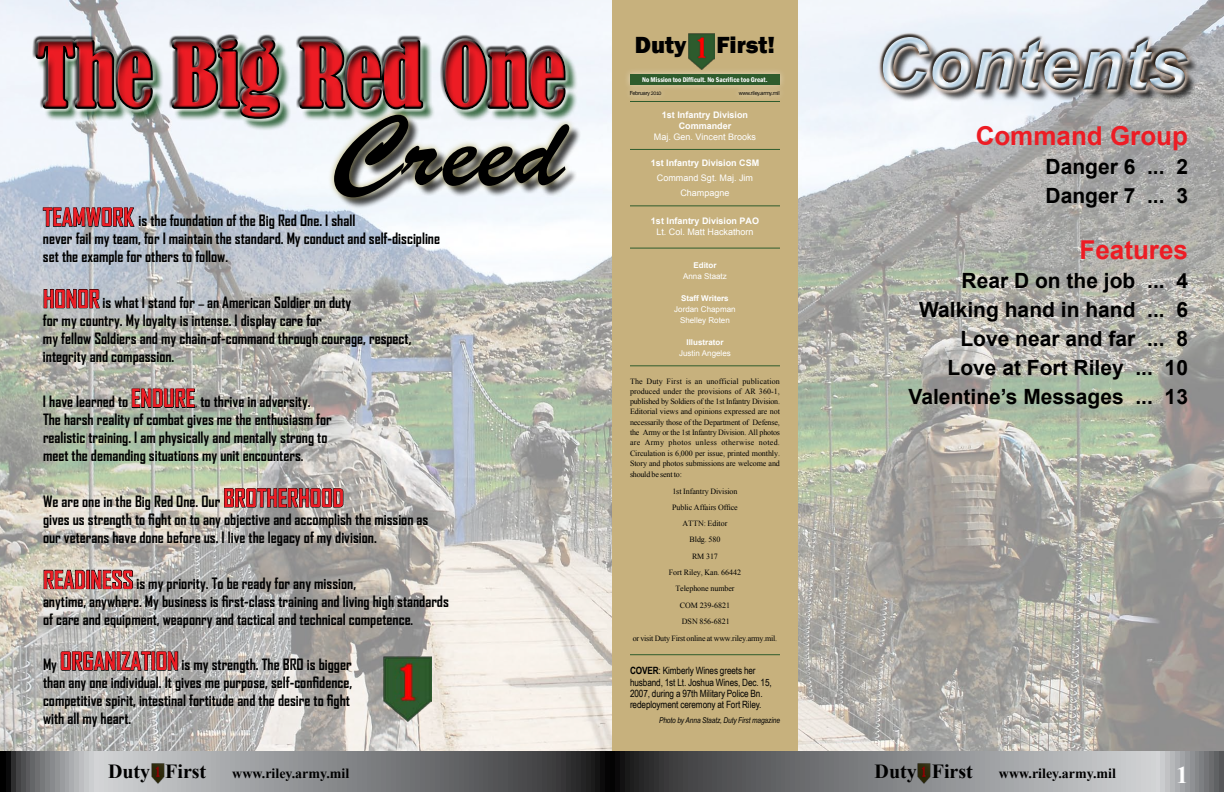
<style>
.page{position:relative;width:1224px;height:792px;background:#fff}
.page>*{position:absolute;margin:0;border:0;box-sizing:border-box;transform-origin:0 0}
.t1{font:100px "Brush Script Std";color:#000}
.t2{font:condensed 83px "Bernard";color:#ed1c24}
.t3{font:italic 700 72px "Arial";color:#fff}
.t4{font:700 26px "Arial";color:#ed1c24}
.t5{font:800 24px "Franklin Gothic";color:#000}
.t6{font:700 24px "Times New Roman";color:#fff}
.t7{font:700 21px/29px "Arial";color:#000}
.t8{font:700 20px "Times New Roman";color:#000}
.t9{font:700 15px/18px "Agency FB";color:#000}
.t10{font:700 14px "Times New Roman";color:#000}
.t11{font:10px/11.4px "Arial Narrow";letter-spacing:-.01em;color:#000}
.t12{font:700 9px/11px "Arial";color:#fff;text-align:center}
.t13{font:9px/15px "Arial";color:#fff;text-align:center}
.t14{font:8px/10.3px "Times New Roman";letter-spacing:-.005em;color:#000;text-align:justify}
.t15{font:8px "Times New Roman";letter-spacing:-.025em;color:#000}
.t16{font:8px/11px "Arial";color:#fff;text-align:center}
.t17{font:italic 8px "Arial Narrow";letter-spacing:-.01em;color:#000}
.t18{font:700 8px "Arial";color:#fff}
.t19{font:600 condensed 7px "Franklin Gothic";color:#fff}
.t20{font:6px "Franklin Gothic";letter-spacing:-.05em;color:#000}
.s1{font-size:24px;color:#ed1c24}
.s2{font-size:14px}
.s3{font-size:10px}
.s4{font-weight:400;font-size:14px}
.s5{font-size:5px}
.s6{font-weight:700}
</style>
<div class="page">
<img style="left:0;top:0;width:1224px;height:752px">
<div style="left:612px;top:0;width:186px;height:792px;background:#c7b17d"></div>
<svg style="left:612px;top:752px;width:612px;height:40px;background:#808183"></svg>
<svg style="left:0;top:752px;width:612px;height:40px;background:#7b7c7e"></svg>
<div style="left:37px;top:39px;width:665px;height:134px;background:#003f0b;opacity:.75"></div>
<div style="left:29px;top:31px;width:668px;height:136px;background:#fff;opacity:.75"></div>
<div style="left:5px;top:11px;width:667px;height:135px;background:#000;opacity:.75"></div>
<div style="left:335px;top:116px;width:396px;height:131px;background:#000;opacity:.75"></div>
<div style="left:327px;top:108px;width:398px;height:134px;background:#afa152;opacity:.75"></div>
<svg style="left:43px;top:207px;width:92px;height:20px;background:#6e767f"></svg>
<svg style="left:44px;top:289px;width:56px;height:19px"></svg>
<svg style="left:132px;top:389px;width:63px;height:19px"></svg>
<svg style="left:224px;top:488px;width:119px;height:20px;background:#716f6c"></svg>
<svg style="left:44px;top:570px;width:41px;height:19px"></svg>
<div style="left:87px;top:570px;width:3px;height:19px;border:1px solid #000"></div>
<svg style="left:91px;top:570px;width:42px;height:19px"></svg>
<svg style="left:61px;top:651px;width:117px;height:20px;background:#717170"></svg>
<div style="left:884px;top:38px;width:340px;height:114px;background:#000;opacity:.75"></div>
<svg style="left:876px;top:125px;width:348px;height:22px"></svg>
<div style="left:819px;top:9px;width:405px;height:116px;background:#000;opacity:.75"></div>
<img style="left:910px;top:761px;width:29px;height:23px">
<img style="left:143px;top:761px;width:29px;height:24px">
<div style="left:623px;top:67px;width:167px;height:29px;background:#fff;opacity:.43"></div>
<div style="left:630px;top:74px;width:150px;height:11px;background:#2e5c2d"></div>
<div style="left:624px;top:85px;width:57px;height:24px;background:#fff;opacity:.75"></div>
<div style="left:732px;top:84px;width:65px;height:25px;background:#fff;opacity:.75"></div>
<hr style="left:630px;top:101px;width:150px;height:1px;background:#2e5c2d">
<hr style="left:630px;top:149px;width:150px;height:1px;background:#2e5c2d">
<hr style="left:630px;top:206px;width:150px;height:1px;background:#2e5c2d">
<hr style="left:630px;top:248px;width:150px;height:1px;background:#2e5c2d">
<hr style="left:630px;top:366px;width:150px;height:1px;background:#2e5c2d">
<hr style="left:630px;top:654px;width:150px;height:1px;background:#2e5c2d">
<img style="left:384px;top:656px;width:47px;height:66px">
<img style="left:688px;top:33px;width:27px;height:37px">
<h2 class="t2" style="left:36px;top:27px;width:531px">The Big Red One</h2>
<h1 class="t1" style="left:335px;top:96px;width:231px">Creed</h1>
<p class="t9" style="left:43px;top:211px;width:399px"><span class="s1">TEAMWORK</span> is the foundation of the Big Red One. I shall<br>never fail my team, for I maintain the standard. My conduct and self-discipline set the example for others to follow<span class="s2">.</span></p>
<p class="t9" style="left:43px;top:293px;width:370px"><span class="s1">HONOR</span> is what I stand for <span class="s3">—</span> an American Soldier on duty<br>for my country. My loyalty is intense. I display care for<br>my fellow Soldiers and my chain-of-command through courage, respect, integrity and compassion.</p>
<p class="t9" style="left:43px;top:392px;width:290px">I have learned to <span class="s1">ENDURE</span><span class="s4">,</span> to thrive in adversity.<br>The harsh reality of combat gives me the enthusiasm for realistic training. I am physically and mentally strong to meet the demanding situations my unit encounters<span class="s2">.</span></p>
<p class="t9" style="left:43px;top:492px;width:387px">We are one in the Big Red One. Our <span class="s1">BROTHERHOOD<br></span>gives us strength to fight on to any objective and accomplish the mission as our veterans have done before us. I live the legacy of my division.</p>
<p class="t9" style="left:43px;top:574px;width:407px"><span class="s1">READINESS</span> is my priority. To be ready for any mission,<br>anytime, anywhere. My business is first-class training and living high standards of care and equipment, weaponry and tactical and technical competence<span class="s2">.</span></p>
<p class="t9" style="left:43px;top:655px;width:311px">My <span class="s1">ORGANIZATION</span> is my strength. The BRO is bigger than any one individual. It gives me purpose, self-confidence, competitive spirit, intestinal fortitude and the desire to fight with all my heart.</p>
<h3 class="t5" style="left:635px;top:30px;width:53px">Duty</h3>
<h3 class="t5" style="left:716px;top:30px;width:60px">First!</h3>
<p class="t19" style="left:642px;top:75px;width:127px">No Mission too Difficult. No Sacrifice too Great.</p>
<p class="t20" style="left:630px;top:90px;width:33px">February <span class="s5">2010</span></p>
<p class="t20" style="left:739px;top:89px;width:42px">www.riley.army.mil</p>
<p class="t12" style="left:662px;top:109px;width:88px">1st Infantry Division<br>Commander</p>
<p class="t13" style="left:654px;top:129px;width:104px">Maj. Gen. Vincent Brooks</p>
<p class="t12" style="left:651px;top:157px;width:110px">1st Infantry Division CSM</p>
<p class="t13" style="left:657px;top:170px;width:98px">Command Sgt. Maj. Jim<br>Champagne</p>
<p class="t12" style="left:651px;top:215px;width:110px">1st Infantry Division PAO</p>
<p class="t13" style="left:656px;top:224px;width:99px">Lt. Col. Matt Hackathorn</p>
<p class="t18" style="left:693px;top:259px;width:25px">Editor</p>
<p class="t16" style="left:683px;top:270px;width:45px">Anna Staatz</p>
<p class="t18" style="left:681px;top:292px;width:49px">Staff Writers</p>
<p class="t16" style="left:674px;top:303px;width:63px">Jordan Chapman<br>Shelley Roten</p>
<p class="t18" style="left:687px;top:336px;width:38px">Illustrator</p>
<p class="t16" style="left:679px;top:347px;width:53px">Justin Angeles</p>
<p class="t14" style="left:630px;top:376px;width:152px">The Duty First is an unofficial publication produced under the provisions of AR 360-1, published by Soldiers of the 1st Infantry Division.<br>Editorial views and opinions expressed are not necessarily those of the Department of Defense, the Army or the 1st Infantry Division. All photos are Army photos unless otherwise noted.<br>Circulation is 6,000 per issue, printed monthly.<br>Story and photos submissions are welcome and</p>
<p class="t15" style="left:630px;top:469px;width:53px">should be sent to:</p>
<p class="t14" style="left:672px;top:486px;width:67px">1st Infantry Division</p>
<p class="t14" style="left:672px;top:502px;width:67px">Public Affairs Office</p>
<p class="t14" style="left:683px;top:518px;width:46px">ATTN: Editor</p>
<p class="t14" style="left:690px;top:535px;width:32px">Bldg. 580</p>
<p class="t14" style="left:692px;top:551px;width:27px">RM 317</p>
<p class="t14" style="left:669px;top:567px;width:74px">Fort Riley, Kan. 66442</p>
<p class="t14" style="left:675px;top:583px;width:61px">Telephone number</p>
<p class="t14" style="left:680px;top:600px;width:52px">COM 239-6821</p>
<p class="t14" style="left:682px;top:616px;width:49px">DSN 856-6821</p>
<p class="t15" style="left:633px;top:633px;width:146px">or visit Duty First online at www.riley.army.mil.</p>
<p class="t11" style="left:630px;top:665px;width:143px"><span class="s6">COVER</span>: Kimberly Wines greets her husband, 1st Lt. Joshua Wines, Dec. 15, 2007, during a 97th Military Police Bn. redeployment ceremony at Fort Riley.</p>
<p class="t17" style="left:659px;top:715px;width:122px">Photo by Anna Staatz, Duty First magazine</p>
<h3 class="t3" style="left:876px;top:17px;width:313px">Contents</h3>
<h3 class="t4" style="left:976px;top:119px;width:214px">Command Group</h3>
<h3 class="t7" style="left:1046px;top:153px;width:144px">Danger 6 ... 2<br>Danger 7 ... 3</h3>
<h3 class="t4" style="left:1080px;top:233px;width:110px">Features</h3>
<h3 class="t7" style="left:909px;top:267px;width:281px;text-align:right">Rear D on the job ... 4<br>Walking hand in hand ... 6<br>Love near and far ... 8<br>Love at Fort Riley ... 10<br>Valentine’s Messages ... 13</h3>
<h3 class="t8" style="left:108px;top:758px;width:100px">Duty First</h3>
<p class="t10" style="left:232px;top:764px;width:119px">www.riley.army.mil</p>
<h3 class="t8" style="left:875px;top:758px;width:100px">Duty First</h3>
<p class="t10" style="left:999px;top:764px;width:119px">www.riley.army.mil</p>
<h3 class="t6" style="left:1176px;top:758px;width:13px">1</h3>
</div>
